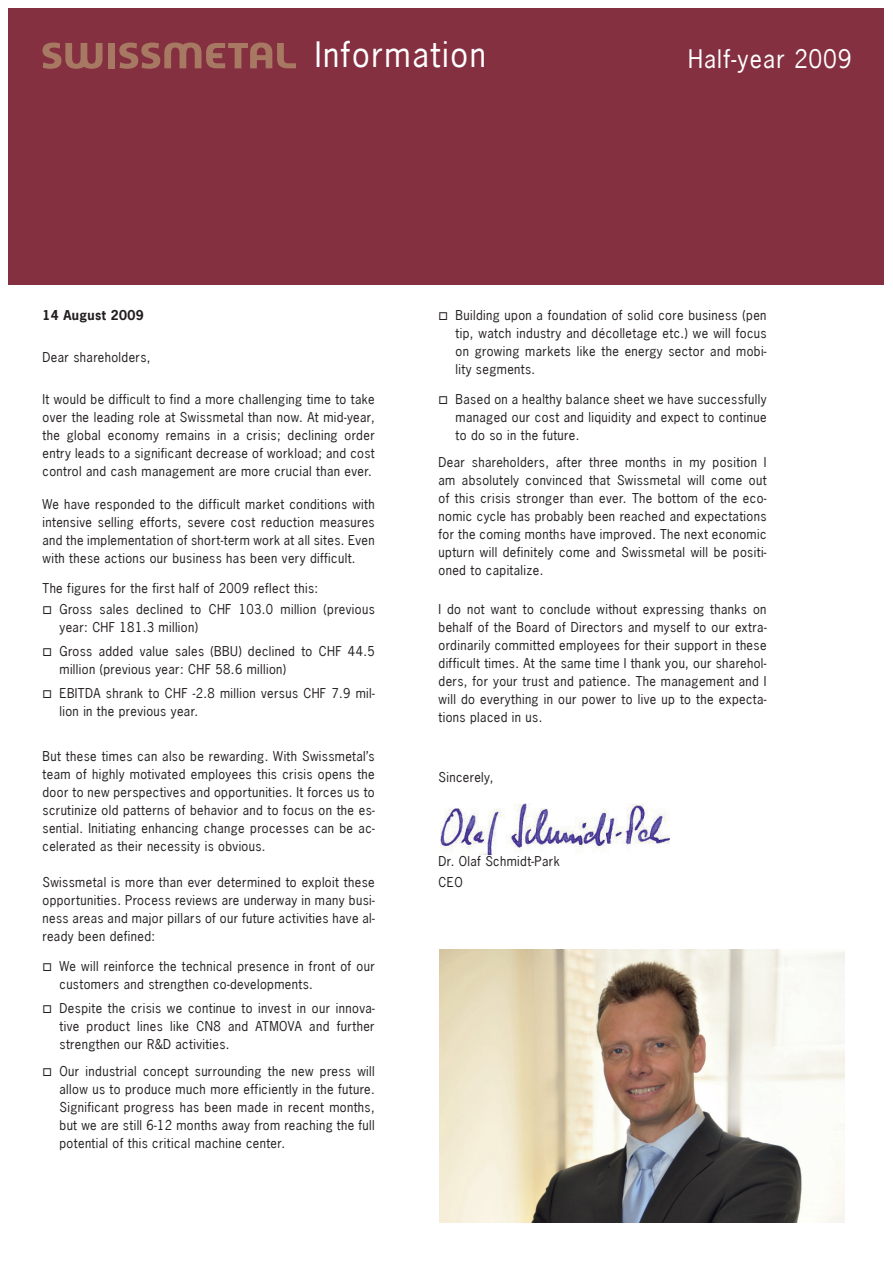
<style>
.page{position:relative;width:893px;height:1263px;background:#fff}
.page>*{position:absolute;margin:0;border:0;box-sizing:border-box;transform-origin:0 0}
.t1{font:33px "News Gothic LT";letter-spacing:.05em;color:#fff}
.t2{font:24px "News Gothic LT";letter-spacing:.05em;color:#fff}
.t3{font:12.75px/18px "News Gothic LT";letter-spacing:.03em;color:#231f20;text-align:justify}
.t4{font:700 12.75px "News Gothic LT";letter-spacing:.03em;color:#231f20}
.s1{font-family:"Profile XP"}
</style>
<div class="page">
<img style="left:441px;top:803px;width:228px;height:52px">
<div style="left:9px;top:9px;width:875px;height:276px;background:#853041"></div>
<div style="left:108px;top:43px;width:7px;height:25px;background:#a77862"></div>
<svg style="left:43px;top:43px;width:60px;height:26px"></svg>
<svg style="left:119px;top:43px;width:177px;height:26px"></svg>
<img style="left:440px;top:950px;width:404px;height:273px">
<h1 class="t1" style="left:315px;top:34px;width:173px">Information</h1>
<h2 class="t2" style="left:688px;top:43px;width:165px">Half-year 2009</h2>
<p class="t4" style="left:43px;top:306px;width:103px">14 August 2009</p>
<p class="t3" style="left:43px;top:348px;width:110px">Dear shareholders,</p>
<p class="t3" style="left:43px;top:390px;width:334px">It would be difficult to find a more challenging time to take over the leading role at Swissmetal than now. At mid-year, the global economy remains in a crisis; declining order entry leads to a significant decrease of workload; and cost control and cash management are more crucial than ever.</p>
<p class="t3" style="left:43px;top:495px;width:334px">We have responded to the difficult market conditions with intensive selling efforts, severe cost reduction measures and the implementation of short-term work at all sites. Even with these actions our business has been very difficult.</p>
<p class="t3" style="left:43px;top:577px;width:334px;line-height:21px">The figures for the first half of 2009 reflect this:<br><span class="s1">;</span> Gross sales declined to CHF 103.0 million (previous</p>
<p class="t3" style="left:43px;top:615px;width:334px;line-height:24px;text-indent:17px">year: CHF 181.3 million)<br><span class="s1">;</span> Gross added value sales (BBU) declined to CHF 44.5</p>
<p class="t3" style="left:43px;top:657px;width:334px;line-height:24px;text-indent:17px">million (previous year: CHF 58.6 million)<br><span class="s1">;</span> EBITDA shrank to CHF -2.8 million versus CHF 7.9 mil-</p>
<p class="t3" style="left:60px;top:702px;width:140px">lion in the previous year.</p>
<p class="t3" style="left:43px;top:747px;width:334px">But these times can also be rewarding. With Swissmetal’s team of highly motivated employees this crisis opens the door to new perspectives and opportunities. It forces us to scrutinize old patterns of behavior and to focus on the es&shy;sential. Initiating enhancing change processes can be ac&shy;celerated as their necessity is obvious.</p>
<p class="t3" style="left:43px;top:873px;width:334px">Swissmetal is more than ever determined to exploit these opportunities. Process reviews are underway in many busi&shy;ness areas and major pillars of our future activities have al&shy;ready been defined:</p>
<p class="t3" style="left:60px;top:957px;width:317px;text-indent:-17px"><span class="s1">;</span> We will reinforce the technical presence in front of our customers and strengthen co-developments.</p>
<p class="t3" style="left:60px;top:999px;width:317px;text-indent:-17px"><span class="s1">;</span> Despite the crisis we continue to invest in our innova&shy;tive product lines like CN8 and ATMOVA and further strengthen our R&amp;D activities.</p>
<p class="t3" style="left:60px;top:1062px;width:317px;text-indent:-17px"><span class="s1">;</span> Our industrial concept surrounding the new press will allow us to produce much more efficiently in the future.<br>Significant progress has been made in recent months, but we are still 6-12 months away from reaching the full potential of this critical machine center.</p>
<p class="t3" style="left:456px;top:306px;width:312px;text-indent:-17px"><span class="s1">;</span> Building upon a foundation of solid core business (pen tip, watch industry and décolletage etc.) we will focus on growing markets like the energy sector and mobi&shy;lity segments.</p>
<p class="t3" style="left:456px;top:390px;width:312px;text-indent:-17px"><span class="s1">;</span> Based on a healthy balance sheet we have successfully managed our cost and liquidity and expect to continue to do so in the future.</p>
<p class="t3" style="left:439px;top:453px;width:329px">Dear shareholders, after three months in my position I am absolutely convinced that Swissmetal will come out of this crisis stronger than ever. The bottom of the eco&shy;nomic cycle has probably been reached and expectations for the coming months have improved. The next economic upturn will definitely come and Swissmetal will be positi&shy;oned to capitalize.</p>
<p class="t3" style="left:439px;top:600px;width:330px">I do not want to conclude without expressing thanks on behalf of the Board of Directors and myself to our extra&shy;ordinarily committed employees for their support in these difficult times. At the same time I thank you, our sharehol&shy;ders, for your trust and patience. The management and I will do everything in our power to live up to the expecta&shy;tions placed in us.</p>
<p class="t3" style="left:439px;top:768px;width:56px">Sincerely,</p>
<p class="t3" style="left:439px;top:850px;width:123px;line-height:21px">Dr. Olaf Schmidt-Park<br>CEO</p>
</div>
